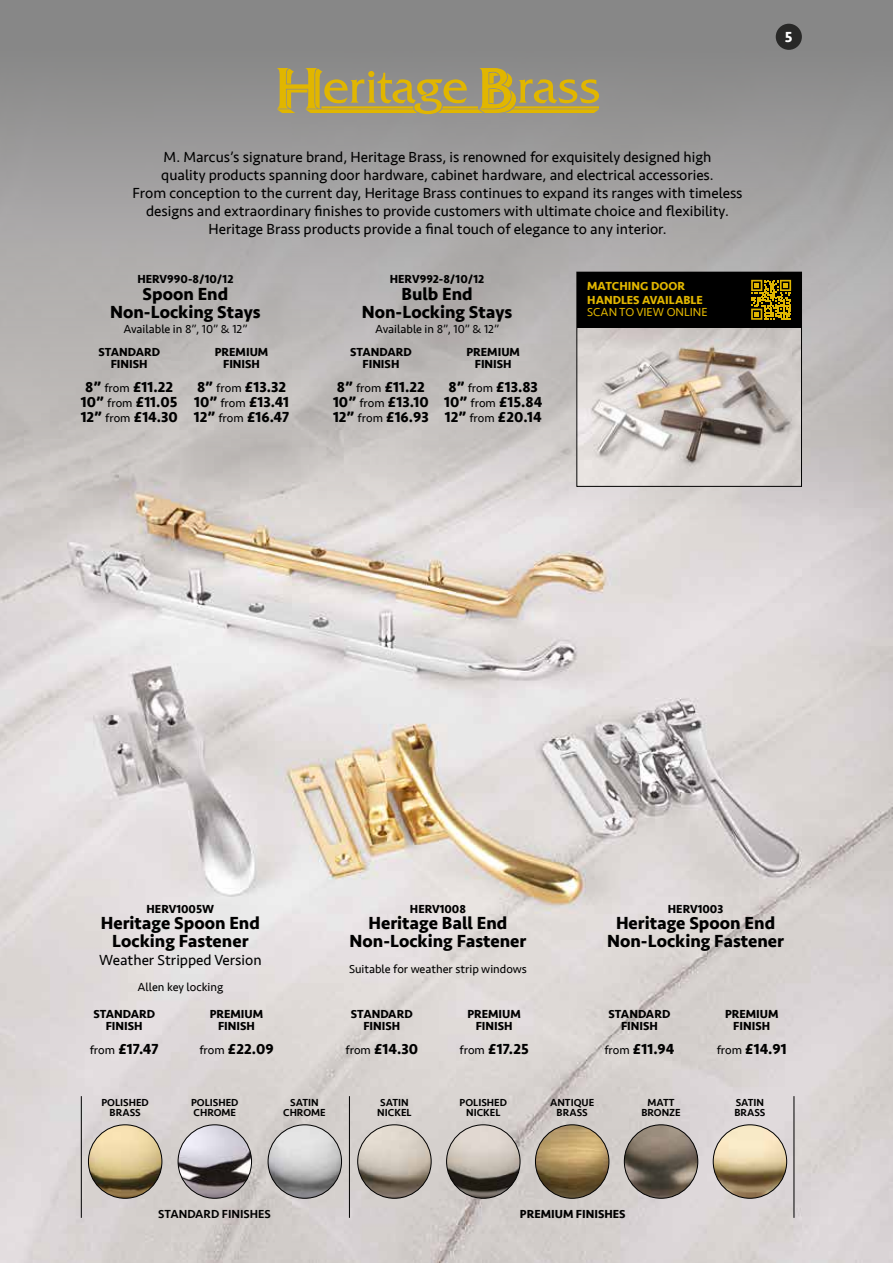
<style>
.page{position:relative;width:893px;height:1263px;background:#fff}
.page>*{position:absolute;margin:0;border:0;box-sizing:border-box;transform-origin:0 0}
.t1{font:700 18px/18px "Seravek";color:#000;text-align:center}
.t2{font:15px/18px "Seravek";color:#000;text-align:center}
.t3{font:700 15px/15px "Seravek";color:#000}
.t4{font:700 15px "Seravek";color:#fff}
.t5{font:700 12px/12px "Seravek";color:#000;text-align:center}
.t6{font:12px "Seravek";color:#000}
.t7{font:700 12px/13.5px "Seravek";color:#e1b600}
.t8{font:12px "Seravek";color:#e1b600}
.t9{font:500 12px "Seravek";color:#000}
.t10{font:500 10.5px/10.5px "Seravek";color:#000;text-align:center}
.s1{font-weight:400;font-size:12px}
</style>
<div class="page">
<img style="left:0;top:519px;width:893px;height:744px">
<svg style="left:0;top:0;width:893px;height:519px;background:#aba8a8"></svg>
<img style="left:578px;top:327px;width:222px;height:158px">
<div style="left:576px;top:272px;width:226px;height:215px;border:1px solid #000"></div>
<div style="left:577px;top:272px;width:224px;height:55px;background:#000"></div>
<svg style="left:277px;top:68px;width:322px;height:46px;background:#af9d55"></svg>
<img style="left:88px;top:1125px;width:74px;height:73px;border-radius:37px">
<div style="left:88px;top:1124px;width:74px;height:74px;border:1px solid #000;border-radius:50%"></div>
<img style="left:178px;top:1125px;width:74px;height:73px;border-radius:37px">
<div style="left:178px;top:1124px;width:74px;height:74px;border:1px solid #000;border-radius:50%"></div>
<img style="left:268px;top:1125px;width:74px;height:73px;border-radius:37px">
<div style="left:268px;top:1124px;width:74px;height:74px;border:1px solid #000;border-radius:50%"></div>
<img style="left:358px;top:1125px;width:73px;height:73px;border-radius:37px">
<div style="left:357px;top:1124px;width:74px;height:74px;border:1px solid #000;border-radius:50%"></div>
<img style="left:447px;top:1125px;width:73px;height:73px;border-radius:37px">
<div style="left:446px;top:1124px;width:74px;height:74px;border:1px solid #000;border-radius:50%"></div>
<img style="left:535px;top:1125px;width:74px;height:73px;border-radius:37px">
<div style="left:535px;top:1124px;width:74px;height:74px;border:1px solid #000;border-radius:50%"></div>
<img style="left:624px;top:1125px;width:74px;height:73px;border-radius:37px">
<div style="left:624px;top:1124px;width:74px;height:74px;border:1px solid #000;border-radius:50%"></div>
<img style="left:713px;top:1125px;width:74px;height:73px;border-radius:37px">
<div style="left:713px;top:1124px;width:74px;height:74px;border:1px solid #000;border-radius:50%"></div>
<hr style="left:349px;top:1096px;width:1px;height:122px;background:#000">
<hr style="left:794px;top:1096px;width:1px;height:122px;background:#000">
<hr style="left:81px;top:1096px;width:1px;height:122px;background:#000">
<svg style="left:751px;top:280px;width:40px;height:40px"></svg>
<div style="left:776px;top:24px;width:26px;height:26px;background:#282827;border-radius:50%"></div>
<p class="t4" style="left:785px;top:25px;width:9px">5</p>
<p class="t2" style="left:132px;top:148px;width:612px">M. Marcus’s signature brand, Heritage Brass, is renowned for exquisitely designed high<br>quality products spanning door hardware, cabinet hardware, and electrical accessories.<br>From conception to the current day, Heritage Brass continues to expand its ranges with timeless designs and extraordinary finishes to provide customers with ultimate choice and flexibility.<br>Heritage Brass products provide a final touch of elegance to any interior.</p>
<p class="t5" style="left:137px;top:273px;width:98px">HERV990-8/10/12</p>
<p class="t1" style="left:110px;top:284px;width:152px">Spoon End<br>Non-Locking Stays</p>
<p class="t6" style="left:123px;top:319px;width:126px">Available in 8”, 10” &amp; 12”</p>
<p class="t5" style="left:390px;top:273px;width:96px">HERV992-8/10/12</p>
<p class="t1" style="left:362px;top:284px;width:152px">Bulb End<br>Non-Locking Stays</p>
<p class="t6" style="left:375px;top:319px;width:126px">Available in 8”, 10” &amp; 12”</p>
<p class="t5" style="left:98px;top:346px;width:63px">STANDARD<br>FINISH</p>
<p class="t5" style="left:215px;top:346px;width:55px">PREMIUM<br>FINISH</p>
<p class="t5" style="left:350px;top:346px;width:63px">STANDARD<br>FINISH</p>
<p class="t5" style="left:467px;top:346px;width:55px">PREMIUM<br>FINISH</p>
<p class="t3" style="left:194px;top:380px;width:97px">8” <span class="s1">from</span> £13.32<br>10” <span class="s1">from</span> £13.41<br>12” <span class="s1">from</span> £16.47</p>
<p class="t3" style="left:444px;top:380px;width:100px">8” <span class="s1">from</span> £13.83<br>10” <span class="s1">from</span> £15.84<br>12” <span class="s1">from</span> £20.14</p>
<p class="t3" style="left:81px;top:380px;width:99px;text-align:center">8” <span class="s1">from</span> £11.22<br>10” <span class="s1">from</span> £11.05<br>12” <span class="s1">from</span> £14.30</p>
<p class="t3" style="left:333px;top:380px;width:97px">8” <span class="s1">from</span> £11.22<br>10” <span class="s1">from</span> £13.10<br>12” <span class="s1">from</span> £16.93</p>
<p class="t7" style="left:587px;top:279px;width:117px">MATCHING DOOR<br>HANDLES AVAILABLE</p>
<p class="t8" style="left:587px;top:302px;width:122px">SCAN TO VIEW ONLINE</p>
<p class="t5" style="left:147px;top:902px;width:69px">HERV1005W</p>
<p class="t1" style="left:101px;top:914px;width:161px">Heritage Spoon End<br>Locking Fastener</p>
<p class="t2" style="left:99px;top:951px;width:164px">Weather Stripped Version</p>
<p class="t6" style="left:137px;top:977px;width:87px">Allen key locking</p>
<p class="t5" style="left:410px;top:902px;width:58px">HERV1008</p>
<p class="t1" style="left:350px;top:914px;width:178px">Heritage Ball End<br>Non-Locking Fastener</p>
<p class="t6" style="left:349px;top:959px;width:179px">Suitable for weather strip windows</p>
<p class="t5" style="left:668px;top:902px;width:57px">HERV1003</p>
<p class="t1" style="left:607px;top:914px;width:178px">Heritage Spoon End<br>Non-Locking Fastener</p>
<p class="t5" style="left:93px;top:1008px;width:63px">STANDARD<br>FINISH</p>
<p class="t5" style="left:351px;top:1008px;width:63px">STANDARD<br>FINISH</p>
<p class="t5" style="left:609px;top:1008px;width:63px">STANDARD<br>FINISH</p>
<p class="t5" style="left:210px;top:1008px;width:55px">PREMIUM<br>FINISH</p>
<p class="t5" style="left:467px;top:1008px;width:55px">PREMIUM<br>FINISH</p>
<p class="t5" style="left:725px;top:1008px;width:55px">PREMIUM<br>FINISH</p>
<p class="t3" style="left:90px;top:1041px;width:70px"><span class="s1">from</span> £17.47</p>
<p class="t3" style="left:199px;top:1041px;width:76px"><span class="s1">from</span> £22.09</p>
<p class="t3" style="left:345px;top:1041px;width:74px"><span class="s1">from</span> £14.30</p>
<p class="t3" style="left:460px;top:1041px;width:71px"><span class="s1">from</span> £17.25</p>
<p class="t3" style="left:604px;top:1041px;width:72px"><span class="s1">from</span> £11.94</p>
<p class="t3" style="left:717px;top:1041px;width:72px"><span class="s1">from</span> £14.91</p>
<p class="t10" style="left:101px;top:1097px;width:49px">POLISHED<br>BRASS</p>
<p class="t10" style="left:191px;top:1097px;width:49px;text-align:left">POLISHED<br>CHROME</p>
<p class="t10" style="left:283px;top:1097px;width:44px">SATIN<br>CHROME</p>
<p class="t10" style="left:377px;top:1097px;width:36px;text-align:left">SATIN<br>NICKEL</p>
<p class="t10" style="left:460px;top:1097px;width:49px">POLISHED<br>NICKEL</p>
<p class="t10" style="left:550px;top:1097px;width:46px">ANTIQUE<br>BRASS</p>
<p class="t10" style="left:641px;top:1097px;width:41px">MATT<br>BRONZE</p>
<p class="t10" style="left:734px;top:1097px;width:33px;text-align:left">SATIN<br>BRASS</p>
<p class="t9" style="left:158px;top:1206px;width:114px">STANDARD FINISHES</p>
<p class="t5" style="left:520px;top:1207px;width:107px">PREMIUM FINISHES</p>
</div>
